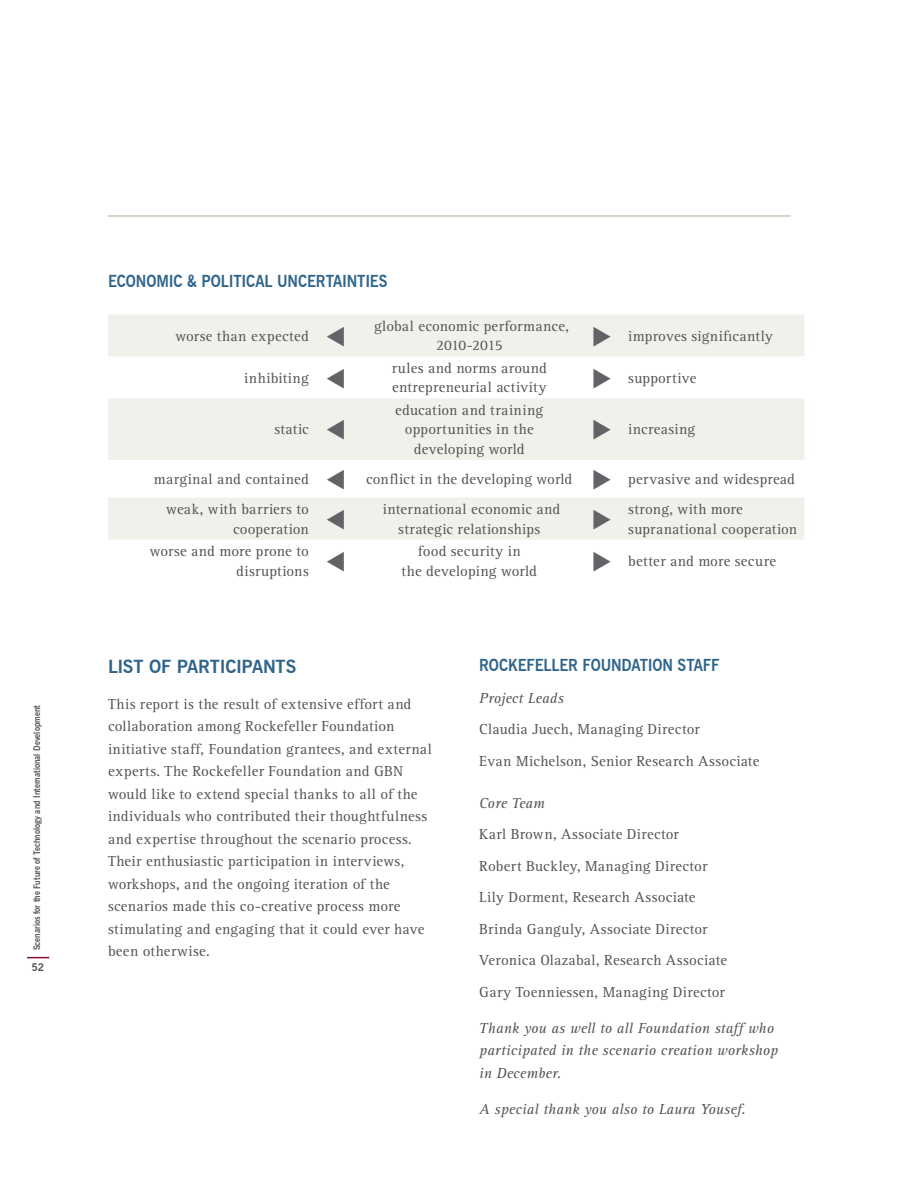
<style>
.page{position:relative;width:918px;height:1188px;background:#fff}
.page>*{position:absolute;margin:0;border:0;box-sizing:border-box;transform-origin:0 0}
.t1{font:700 18px "News Gothic BT";letter-spacing:-.015em;color:#2f648b}
.t2{font:700 16.5px "News Gothic BT";letter-spacing:-.01em;color:#2f648b;scale:.9 1}
.t3{font:15px/22.5px "Rotis Serif";letter-spacing:.015em;color:#545354}
.t4{font:italic 15px/22.5px "Rotis Serif";letter-spacing:.01em;color:#545354}
.t5{font:700 10.5px "News Gothic BT";color:#545354}
.t6{font:700 9px "News Gothic BT";color:#545354;scale:.9 1}
</style>
<div class="page">
<svg style="left:108px;top:314px;width:696px;height:226px;fill:#f1f1eb"></svg>
<hr style="left:108px;top:215px;width:683px;height:2px;background:#c8c6b3">
<svg style="left:27px;top:957px;width:22px;height:1px"></svg>
<svg style="left:327px;top:326px;width:17px;height:20px"></svg>
<svg style="left:594px;top:326px;width:17px;height:20px"></svg>
<svg style="left:327px;top:368px;width:17px;height:20px"></svg>
<svg style="left:594px;top:368px;width:17px;height:20px"></svg>
<svg style="left:327px;top:420px;width:17px;height:20px"></svg>
<svg style="left:594px;top:420px;width:17px;height:20px"></svg>
<svg style="left:327px;top:469px;width:17px;height:20px"></svg>
<svg style="left:594px;top:469px;width:17px;height:20px"></svg>
<svg style="left:327px;top:509px;width:17px;height:20px"></svg>
<svg style="left:594px;top:509px;width:17px;height:20px"></svg>
<p class="t6" style="left:34px;top:950px;width:274px;rotate:-90deg">Scenarios for the Future of Technology and International Development</p>
<p class="t5" style="left:32px;top:963px;width:14px">52</p>
<p class="t2" style="left:108px;top:275px;width:312px">ECONOMIC &amp; POLITICAL UNCERTAINTIES</p>
<p class="t3" style="left:175px;top:325px;width:135px">worse than expected</p>
<p class="t3" style="left:374px;top:317px;width:196px;line-height:19.5px;text-align:center">global economic performance,<br>2010-2015</p>
<p class="t3" style="left:628px;top:325px;width:146px">improves significantly</p>
<p class="t3" style="left:244px;top:368px;width:66px">inhibiting</p>
<p class="t3" style="left:392px;top:359px;width:156px;line-height:19.5px">rules and norms around entrepreneurial activity</p>
<p class="t3" style="left:628px;top:368px;width:70px">supportive</p>
<p class="t3" style="left:275px;top:419px;width:36px">static</p>
<p class="t3" style="left:395px;top:401px;width:150px;line-height:19.5px;text-align:center">education and training opportunities in the developing world</p>
<p class="t3" style="left:628px;top:419px;width:69px">increasing</p>
<p class="t3" style="left:154px;top:469px;width:156px">marginal and contained</p>
<p class="t3" style="left:366px;top:469px;width:208px">conflict in the developing world</p>
<p class="t3" style="left:628px;top:469px;width:168px">pervasive and widespread</p>
<p class="t3" style="left:166px;top:500px;width:144px;line-height:19.5px;text-align:right">weak, with barriers to cooperation</p>
<p class="t3" style="left:383px;top:500px;width:179px;line-height:19.5px;text-align:center">international economic and strategic relationships</p>
<p class="t3" style="left:628px;top:500px;width:171px;line-height:19.5px">strong, with more supranational cooperation</p>
<p class="t3" style="left:150px;top:542px;width:161px;line-height:19.5px;text-align:right">worse and more prone to disruptions</p>
<p class="t3" style="left:402px;top:542px;width:137px;line-height:19.5px;text-align:center">food security in<br>the developing world</p>
<p class="t3" style="left:628px;top:551px;width:149px">better and more secure</p>
<p class="t1" style="left:108px;top:659px;width:190px">LIST OF PARTICIPANTS</p>
<p class="t3" style="left:108px;top:693px;width:325px">This report is the result of extensive effort and collaboration among Rockefeller Foundation initiative staff, Foundation grantees, and external experts. The Rockefeller Foundation and GBN would like to extend special thanks to all of the individuals who contributed their thoughtfulness and expertise throughout the scenario process.<br>Their enthusiastic participation in interviews, workshops, and the ongoing iteration of the scenarios made this co-creative process more stimulating and engaging that it could ever have been otherwise.</p>
<p class="t2" style="left:479px;top:659px;width:269px">ROCKEFELLER FOUNDATION STAFF</p>
<p class="t4" style="left:479px;top:688px;width:86px">Project Leads</p>
<p class="t3" style="left:479px;top:715px;width:282px;line-height:31.5px">Claudia Juech, Managing Director<br>Evan Michelson, Senior Research Associate</p>
<p class="t4" style="left:479px;top:793px;width:67px">Core Team</p>
<p class="t3" style="left:479px;top:820px;width:249px;line-height:31.5px">Karl Brown, Associate Director<br>Robert Buckley, Managing Director Lily Dorment, Research Associate Brinda Ganguly, Associate Director Veronica Olazabal, Research Associate Gary Toenniessen, Managing Director</p>
<p class="t4" style="left:479px;top:1018px;width:301px">Thank you as well to all Foundation staff who participated in the scenario creation workshop in December.</p>
<p class="t4" style="left:479px;top:1099px;width:268px">A special thank you also to Laura Yousef.</p>
</div>
